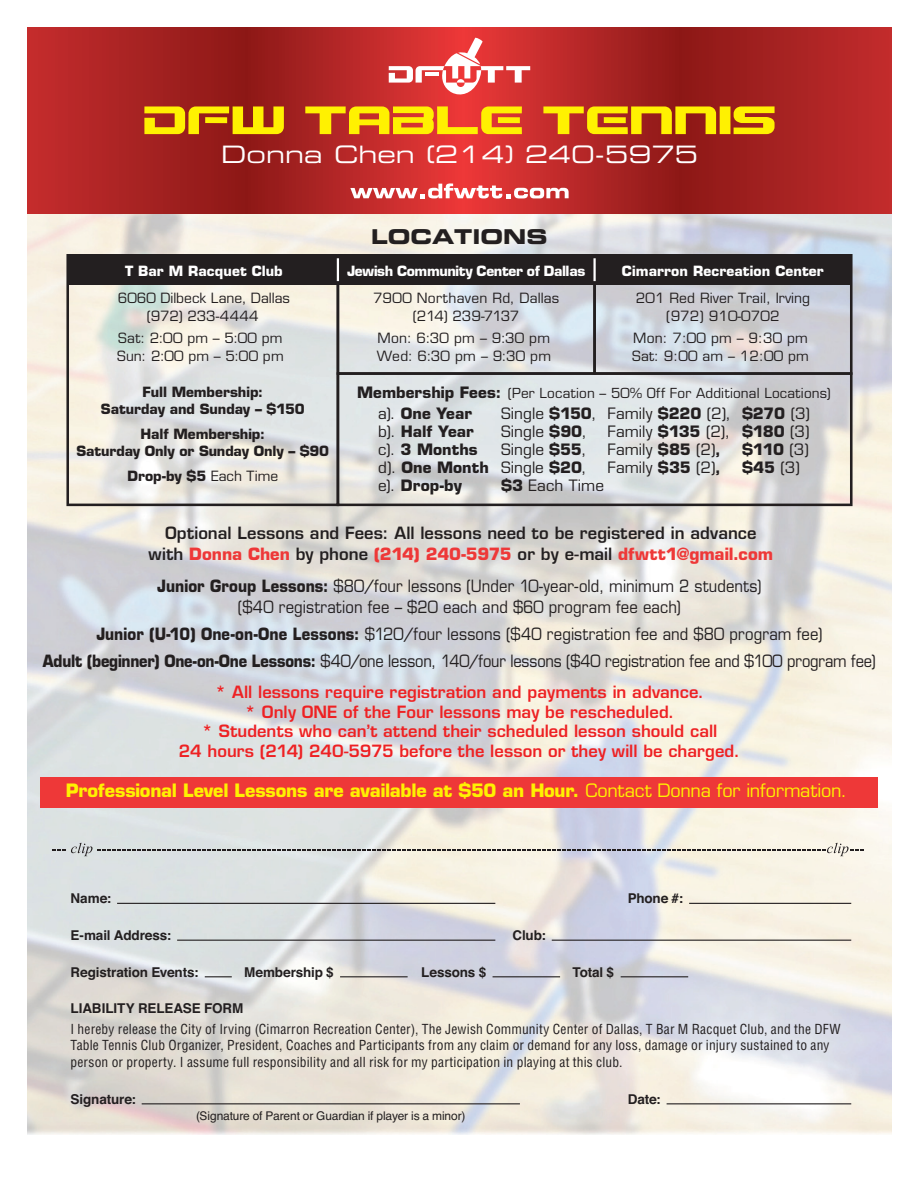
<style>
.page{position:relative;width:919px;height:1189px;background:#fff}
.page>*{position:absolute;margin:0;border:0;box-sizing:border-box;transform-origin:0 0}
.t1{font:24px "Eurostile Extended Two";color:#fff}
.t2{font:20.4px "Eurostile Bold Extended Two";color:#231f20}
.t3{font:700 18px "Eurostile";letter-spacing:-.01em;color:#fff101}
.t4{font:16.5px/21px "Eurostile";letter-spacing:.005em;color:#231f20;text-align:center;scale:.9 1}
.t5{font:600 16.5px/19.5px "Eurostile";color:#ee2123;text-align:center}
.t6{font:600 16.5px/21px "Eurostile";letter-spacing:.005em;color:#231f20;text-align:center}
.t7{font:15.3px "Eurostile";letter-spacing:.005em;color:#231f20}
.t8{font:700 15.3px "Eurostile";color:#231f20}
.t9{font:13.8px/18.3px "Eurostile";letter-spacing:.01em;color:#231f20;text-align:center}
.t10{font:700 13.8px/16.5px "Eurostile";letter-spacing:-.005em;color:#231f20;text-align:center}
.t11{font:700 13.8px "Eurostile";color:#fff}
.t12{font:700 13.8px "Eurostile";letter-spacing:-.025em;color:#fff}
.t13{font:condensed 13.5px/16.5px "Helvetica";letter-spacing:.015em;color:#231f20}
.t14{font:700 13.5px "Helvetica";letter-spacing:-.01em;color:#231f20}
.t15{font:13.5px "Eurostile";letter-spacing:.01em;color:#231f20}
.t16{font:12px "Helvetica";letter-spacing:-.01em;color:#231f20}
.s1{font-weight:400}
.s2{font-weight:700;font-size:15.3px}
.s3{font-weight:700}
.s4{font-weight:700;color:#ee3838}
</style>
<div class="page">
<img style="left:27px;top:214px;width:864px;height:920px">
<svg style="left:27px;top:27px;width:864px;height:187px;background:#ae2424"></svg>
<div style="left:68px;top:255px;width:783px;height:30px;background:#231f20"></div>
<svg style="left:144px;top:106px;width:140px;height:28px;background:#d69d0b"></svg>
<svg style="left:305px;top:106px;width:217px;height:28px;background:#ea9e14"></svg>
<svg style="left:543px;top:106px;width:231px;height:28px;background:#da9c0d"></svg>
<svg style="left:350px;top:183px;width:218px;height:15px"></svg>
<svg style="left:388px;top:37px;width:142px;height:60px"></svg>
<div style="left:336px;top:254px;width:259px;height:121px;border:3px solid #231f20"></div>
<div style="left:66px;top:254px;width:273px;height:252px;border:3px solid #231f20"></div>
<div style="left:593px;top:254px;width:259px;height:121px;border:3px solid #231f20"></div>
<div style="left:336px;top:372px;width:516px;height:134px;border:3px solid #231f20"></div>
<svg style="left:52px;top:842px;width:811px;height:14px;background:#d0d0cc"></svg>
<svg style="left:205px;top:976px;width:27px;height:1px"></svg>
<hr style="left:340px;top:976px;width:67px;height:1px;background:#231f20">
<hr style="left:117px;top:902px;width:378px;height:1px;background:#231f20">
<hr style="left:689px;top:902px;width:162px;height:1px;background:#231f20">
<hr style="left:142px;top:1103px;width:378px;height:1px;background:#231f20">
<hr style="left:666px;top:1103px;width:185px;height:1px;background:#231f20">
<hr style="left:177px;top:939px;width:318px;height:1px;background:#231f20">
<hr style="left:551px;top:939px;width:300px;height:1px;background:#231f20">
<hr style="left:492px;top:976px;width:68px;height:1px;background:#231f20">
<hr style="left:620px;top:976px;width:68px;height:1px;background:#231f20">
<div style="left:40px;top:777px;width:838px;height:30px;background:#ee3838"></div>
<hr style="left:337px;top:258px;width:2px;height:23px;background:#fff">
<hr style="left:593px;top:258px;width:2px;height:23px;background:#fff">
<h1 class="t1" style="left:221px;top:146px;width:478px">Donna Chen (214) 240-5975</h1>
<p class="t11" style="left:125px;top:266px;width:159px">T Bar M Racquet Club</p>
<p class="t9" style="left:118px;top:290px;width:173px">6060 Dilbeck Lane, Dallas (972) 233-4444</p>
<p class="t9" style="left:117px;top:330px;width:168px;text-align:left">Sat: 2:00 pm – 5:00 pm<br>Sun: 2:00 pm – 5:00 pm</p>
<p class="t10" style="left:101px;top:385px;width:205px">Full Membership:<br>Saturday and Sunday – $150</p>
<p class="t10" style="left:76px;top:427px;width:254px">Half Membership:<br>Saturday Only or Sunday Only – $90</p>
<p class="t10" style="left:127px;top:469px;width:152px">Drop-by $5 <span class="s1">Each Time</span></p>
<h2 class="t2" style="left:371px;top:229px;width:178px">LOCATIONS</h2>
<p class="t12" style="left:347px;top:266px;width:239px">Jewish Community Center of Dallas</p>
<p class="t9" style="left:373px;top:290px;width:187px">7900 Northaven Rd, Dallas (214) 239-7137</p>
<p class="t9" style="left:377px;top:330px;width:176px;text-align:left">Mon: 6:30 pm – 9:30 pm<br>Wed: 6:30 pm – 9:30 pm</p>
<p class="t11" style="left:622px;top:266px;width:203px">Cimarron Recreation Center</p>
<p class="t9" style="left:635px;top:290px;width:176px">201 Red River Trail, Irving (972) 910-0702</p>
<p class="t9" style="left:632px;top:330px;width:178px;text-align:left">Mon: 7:00 pm – 9:30 pm<br>Sat: 9:00 am – 12:00 pm</p>
<p class="t15" style="left:357px;top:387px;width:475px"><span class="s2">Membership Fees:</span> (Per Location – 50% Off For Additional Locations)</p>
<p class="t8" style="left:378px;top:407px;width:95px"><span class="s1">a).</span> One Year</p>
<p class="t7" style="left:501px;top:407px;width:310px">Single <span class="s3">$150</span>, Family <span class="s3">$220</span> (2), <span class="s3">$270</span> (3)</p>
<p class="t8" style="left:378px;top:425px;width:97px"><span class="s1">b).</span> Half Year</p>
<p class="t7" style="left:501px;top:425px;width:87px">Single <span class="s3">$90</span>,</p>
<p class="t7" style="left:607px;top:425px;width:203px">Family <span class="s3">$135</span> (2), <span class="s3">$180</span> (3)</p>
<p class="t8" style="left:378px;top:443px;width:101px"><span class="s1">c).</span> 3 Months</p>
<p class="t7" style="left:501px;top:443px;width:86px">Single <span class="s3">$55</span>,</p>
<p class="t7" style="left:607px;top:443px;width:114px">Family <span class="s3">$85</span> (2)<span class="s3">,</span></p>
<p class="t8" style="left:742px;top:443px;width:68px">$110 <span class="s1">(3)</span></p>
<p class="t8" style="left:378px;top:461px;width:210px"><span class="s1">d).</span> One Month <span class="s1">Single</span> $20<span class="s1">,</span></p>
<p class="t7" style="left:607px;top:461px;width:114px">Family <span class="s3">$35</span> (2)<span class="s3">,</span></p>
<p class="t8" style="left:742px;top:461px;width:59px">$45 <span class="s1">(3)</span></p>
<p class="t8" style="left:378px;top:479px;width:85px"><span class="s1">e).</span> Drop-by</p>
<p class="t7" style="left:501px;top:479px;width:104px"><span class="s3">$3</span> Each Time</p>
<p class="t6" style="left:149px;top:524px;width:626px">Optional Lessons and Fees: All lessons need to be registered in advance with <span class="s4">Donna Chen</span> by phone <span class="s4">(214) 240-5975</span> or by e-mail <span class="s4">dfwtt1@gmail.com</span></p>
<p class="t4" style="left:157px;top:577px;width:673px"><span class="s3">Junior Group Lessons:</span> $80/four lessons (Under 10-year-old, minimum 2 students) ($40 registration fee – $20 each and $60 program fee each)</p>
<p class="t4" style="left:43px;top:622px;width:926px;line-height:27px"><span class="s3">Junior (U-10) One-on-One Lessons:</span> $120/four lessons ($40 registration fee and $80 program fee)<br><span class="s3">Adult (beginner) One-on-One Lessons:</span> $40/one lesson, 140/four lessons ($40 registration fee and $100 program fee)</p>
<p class="t5" style="left:179px;top:684px;width:562px">* All lessons require registration and payments in advance.<br>* Only ONE of the Four lessons may be rescheduled.<br>* Students who can’t attend their scheduled lesson should call<br>24 hours (214) 240-5975 before the lesson or they will be charged.</p>
<h3 class="t3" style="left:66px;top:783px;width:782px">Professional Level Lessons are available at $50 an Hour. <span class="s1">Contact Donna for information.</span></h3>
<p class="t14" style="left:70px;top:893px;width:42px">Name:</p>
<p class="t14" style="left:627px;top:893px;width:57px">Phone #:</p>
<p class="t14" style="left:70px;top:930px;width:102px">E-mail Address:</p>
<p class="t14" style="left:512px;top:930px;width:35px">Club:</p>
<p class="t14" style="left:244px;top:967px;width:91px">Membership $</p>
<p class="t14" style="left:421px;top:967px;width:66px">Lessons $</p>
<p class="t14" style="left:70px;top:967px;width:130px">Registration Events:</p>
<p class="t14" style="left:70px;top:1003px;width:174px">LIABILITY RELEASE FORM</p>
<p class="t14" style="left:572px;top:967px;width:43px">Total $</p>
<p class="t13" style="left:70px;top:1021px;width:771px">I hereby release the City of Irving (Cimarron Recreation Center), The Jewish Community Center of Dallas, T Bar M Racquet Club, and the DFW<br>Table Tennis Club Organizer, President, Coaches and Participants from any claim or demand for any loss, damage or injury sustained to any person or property. I assume full responsibility and all risk for my participation in playing at this club.</p>
<p class="t14" style="left:70px;top:1094px;width:67px">Signature:</p>
<p class="t16" style="left:196px;top:1111px;width:271px">(Signature of Parent or Guardian if player is a minor)</p>
<p class="t14" style="left:627px;top:1094px;width:35px">Date:</p>
</div>
